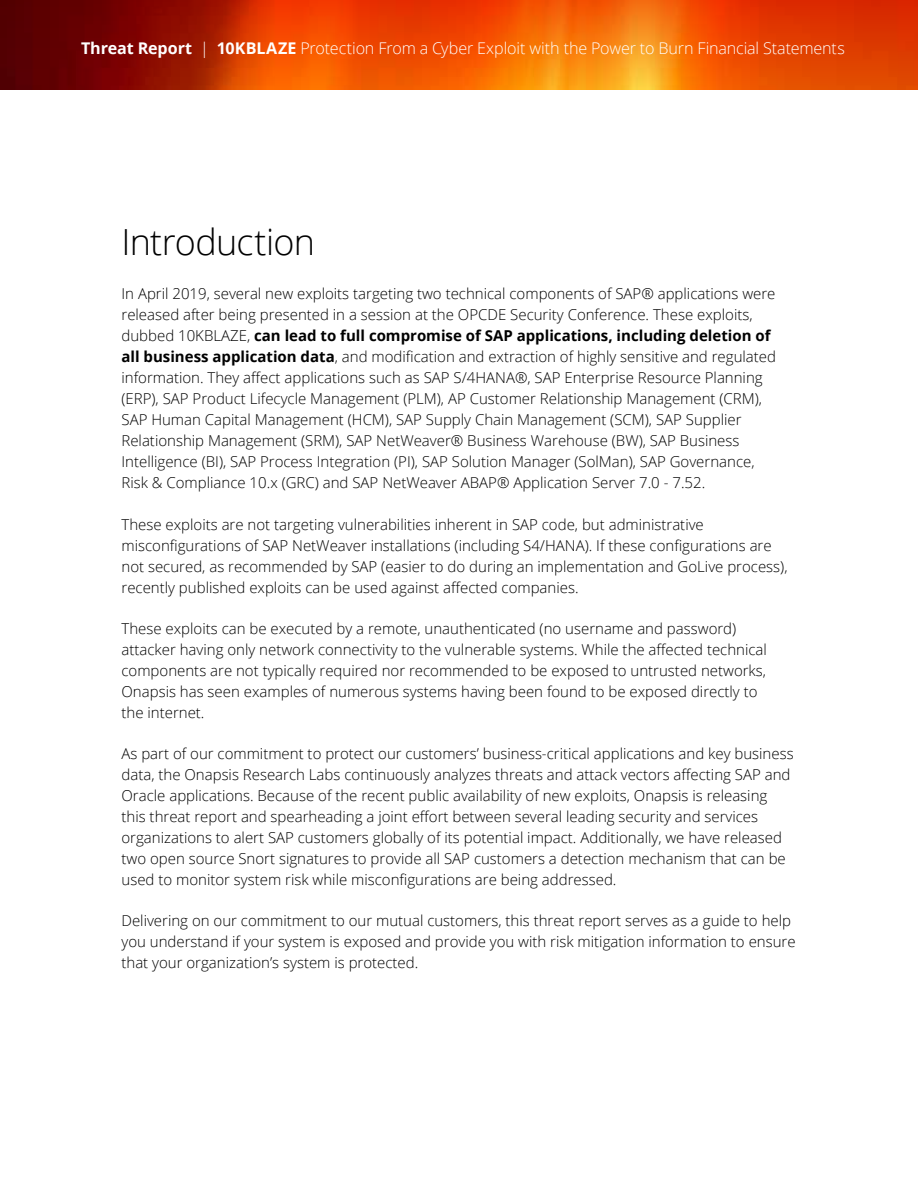
<style>
.page{position:relative;width:918px;height:1188px;background:#fff}
.page>*{position:absolute;margin:0;border:0;box-sizing:border-box;transform-origin:0 0}
.t1{font:300 36px "Open Sans";letter-spacing:-.02em;color:#000}
.t2{font:300 16.2px "Open Sans";letter-spacing:-.01em;color:#fff}
.t3{font:300 15px/21px "Open Sans";color:#000}
.s1{font-weight:700}
</style>
<div class="page">
<svg style="left:0;top:0;width:918px;height:90px;background:#d14203"></svg>
<p class="t2" style="left:81px;top:37px;width:765px"><span class="s1">Threat Report</span> | <span class="s1">10KBLAZE</span> Protection From a Cyber Exploit with the Power to Burn Financial Statements</p>
<h1 class="t1" style="left:122px;top:217px;width:195px">Introduction</h1>
<p class="t3" style="left:122px;top:283px;width:656px">In April 2019, several new exploits targeting two technical components of SAP® applications were released after being presented in a session at the OPCDE Security Conference. These exploits, dubbed 10KBLAZE, <span class="s1">can lead to full compromise of SAP applications, including deletion of all business application data</span>, and modification and extraction of highly sensitive and regulated information. They affect applications such as SAP S/4HANA®, SAP Enterprise Resource Planning (ERP), SAP Product Lifecycle Management (PLM), AP Customer Relationship Management (CRM), SAP Human Capital Management (HCM), SAP Supply Chain Management (SCM), SAP Supplier Relationship Management (SRM), SAP NetWeaver® Business Warehouse (BW), SAP Business Intelligence (BI), SAP Process Integration (PI), SAP Solution Manager (SolMan), SAP Governance, Risk &amp; Compliance 10.x (GRC) and SAP NetWeaver ABAP® Application Server 7.0 - 7.52.</p>
<p class="t3" style="left:122px;top:513px;width:668px">These exploits are not targeting vulnerabilities inherent in SAP code, but administrative misconfigurations of SAP NetWeaver installations (including S4/HANA). If these configurations are not secured, as recommended by SAP (easier to do during an implementation and GoLive process), recently published exploits can be used against affected companies.</p>
<p class="t3" style="left:122px;top:618px;width:647px">These exploits can be executed by a remote, unauthenticated (no username and password) attacker having only network connectivity to the vulnerable systems. While the affected technical components are not typically required nor recommended to be exposed to untrusted networks, Onapsis has seen examples of numerous systems having been found to be exposed directly to the internet.</p>
<p class="t3" style="left:122px;top:743px;width:674px">As part of our commitment to protect our customers’ business-critical applications and key business data, the Onapsis Research Labs continuously analyzes threats and attack vectors affecting SAP and Oracle applications. Because of the recent public availability of new exploits, Onapsis is releasing this threat report and spearheading a joint effort between several leading security and services organizations to alert SAP customers globally of its potential impact. Additionally, we have released two open source Snort signatures to provide all SAP customers a detection mechanism that can be used to monitor system risk while misconfigurations are being addressed.</p>
<p class="t3" style="left:122px;top:910px;width:676px">Delivering on our commitment to our mutual customers, this threat report serves as a guide to help you understand if your system is exposed and provide you with risk mitigation information to ensure that your organization’s system is protected.</p>
</div>
